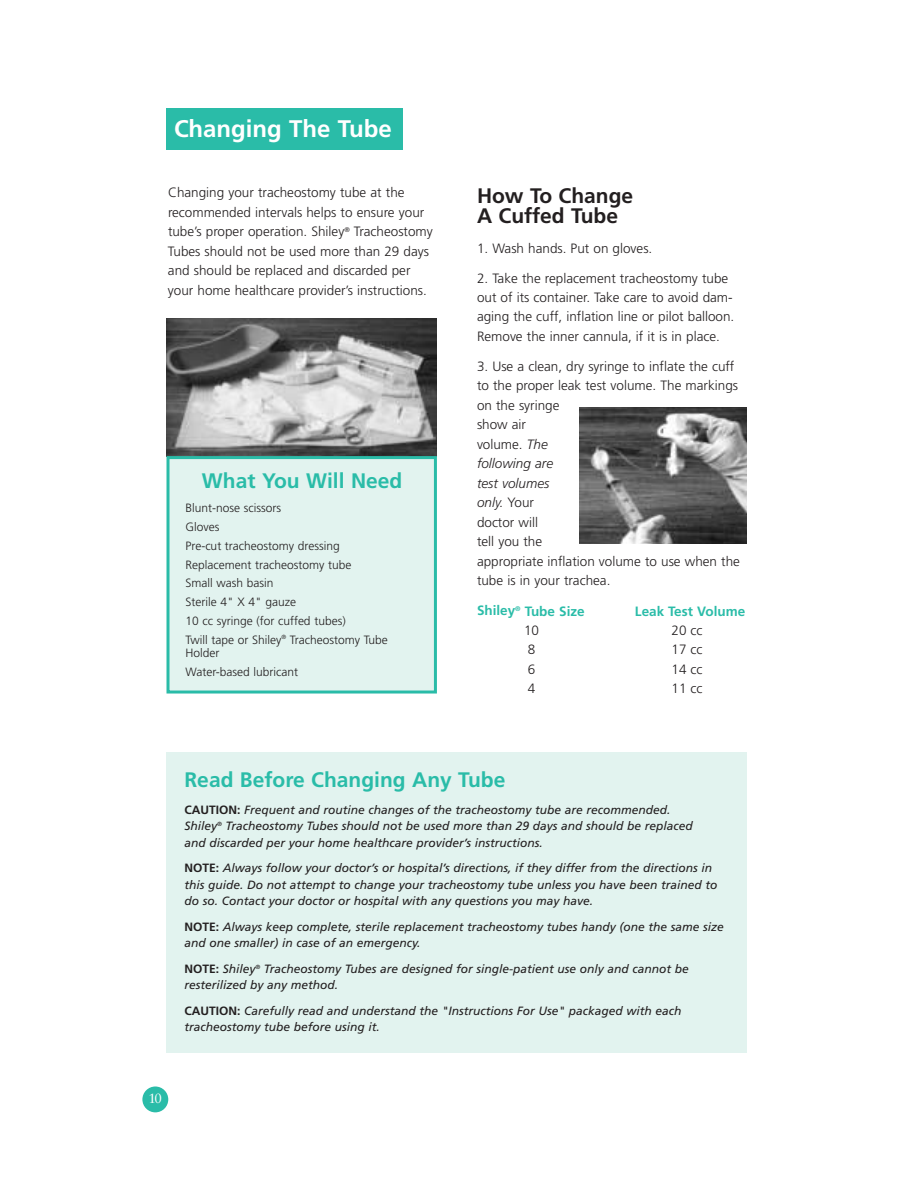
<style>
.page{position:relative;width:918px;height:1188px;background:#fff}
.page>*{position:absolute;margin:0;border:0;box-sizing:border-box;transform-origin:0 0}
.t1{font:700 24px "Frutiger";color:#fff}
.t2{font:700 21px "Frutiger";color:#2abca8}
.t3{font:700 21px/19.5px "Frutiger";color:#231f20}
.t4{font:300 13.5px/19.5px "Frutiger";color:#231f20}
.t5{font:700 13.5px "Frutiger";color:#2abca8}
.t6{font:13.5px "Sabon";color:#fff}
.t7{font:italic 12px/16.5px "Frutiger";color:#231f20}
.t8{font:300 12px/18.8px "Frutiger";color:#231f20}
.s1{font-style:italic}
.s2{font-weight:700;font-style:normal}
</style>
<div class="page">
<img style="left:166px;top:319px;width:271px;height:137px">
<div style="left:142px;top:1087px;width:26px;height:25px;background:#2abca8;border-radius:50%"></div>
<div style="left:166px;top:752px;width:581px;height:301px;background:#e2f3ef"></div>
<img style="left:580px;top:407px;width:167px;height:137px">
<div style="left:166px;top:108px;width:237px;height:42px;background:#2abca8"></div>
<div style="left:168px;top:458px;width:267px;height:234px;background:#e2f3ef"></div>
<div style="left:166px;top:456px;width:271px;height:238px;border:3px solid #2abca8"></div>
<h1 class="t1" style="left:174px;top:119px;width:219px">Changing The Tube</h1>
<p class="t4" style="left:168px;top:184px;width:266px">Changing your tracheostomy tube at the recommended intervals helps to ensure your tube’s proper operation. Shiley<sup>®</sup> Tracheostomy Tubes should not be used more than 29 days and should be replaced and discarded per your home healthcare provider’s instructions.</p>
<h2 class="t3" style="left:477px;top:188px;width:158px">How To Change<br>A Cuffed Tube</h2>
<p class="t4" style="left:477px;top:239px;width:177px">1. Wash hands. Put on gloves.</p>
<p class="t4" style="left:477px;top:269px;width:259px">2. Take the replacement tracheostomy tube out of its container. Take care to avoid dam&shy;aging the cuff, inflation line or pilot balloon.<br>Remove the inner cannula, if it is in place.</p>
<p class="t4" style="left:477px;top:358px;width:265px">3. Use a clean, dry syringe to inflate the cuff to the proper leak test volume. The markings on the syringe<br>show air<br>volume. <span class="s1">The<br>following are<br>test volumes<br>only.</span> Your<br>doctor will<br>tell you the<br>appropriate inflation volume to use when the tube is in your trachea.</p>
<p class="t5" style="left:477px;top:605px;width:109px">Shiley<sup>®</sup> Tube Size</p>
<p class="t5" style="left:635px;top:605px;width:112px">Leak Test Volume</p>
<p class="t4" style="left:524px;top:622px;width:17px">10</p>
<p class="t4" style="left:672px;top:622px;width:33px">20 cc</p>
<p class="t4" style="left:528px;top:641px;width:9px">8</p>
<p class="t4" style="left:672px;top:641px;width:33px">17 cc</p>
<p class="t4" style="left:528px;top:661px;width:9px">6</p>
<p class="t4" style="left:672px;top:661px;width:33px">14 cc</p>
<p class="t4" style="left:528px;top:680px;width:9px">4</p>
<p class="t4" style="left:672px;top:680px;width:33px">11 cc</p>
<h2 class="t2" style="left:202px;top:473px;width:202px">What You Will Need</h2>
<p class="t8" style="left:186px;top:500px;width:204px">Blunt-nose scissors<br>Gloves<br>Pre-cut tracheostomy dressing<br>Replacement tracheostomy tube<br>Small wash basin<br>Sterile 4" X 4" gauze<br>10 cc syringe (for cuffed tubes)<br>Twill tape or Shiley<sup>®</sup> Tracheostomy Tube</p>
<p class="t8" style="left:186px;top:644px;width:114px">Holder<br>Water-based lubricant</p>
<h2 class="t2" style="left:184px;top:771px;width:322px">Read Before Changing Any Tube</h2>
<p class="t7" style="left:184px;top:802px;width:510px"><span class="s2">CAUTION:</span> Frequent and routine changes of the tracheostomy tube are recommended.<br>Shiley<sup>®</sup> Tracheostomy Tubes should not be used more than 29 days and should be replaced and discarded per your home healthcare provider’s instructions.</p>
<p class="t7" style="left:184px;top:861px;width:534px"><span class="s2">NOTE:</span> Always follow your doctor’s or hospital’s directions, if they differ from the directions in this guide. Do not attempt to change your tracheostomy tube unless you have been trained to do so. Contact your doctor or hospital with any questions you may have.</p>
<p class="t7" style="left:184px;top:919px;width:541px"><span class="s2">NOTE:</span> Always keep complete, sterile replacement tracheostomy tubes handy (one the same size and one smaller) in case of an emergency.</p>
<p class="t7" style="left:184px;top:961px;width:506px"><span class="s2">NOTE:</span> Shiley<sup>®</sup> Tracheostomy Tubes are designed for single-patient use only and cannot be resterilized by any method.</p>
<p class="t7" style="left:184px;top:1003px;width:498px"><span class="s2">CAUTION:</span> Carefully read and understand the "Instructions For Use" packaged with each tracheostomy tube before using it.</p>
<p class="t6" style="left:149px;top:1092px;width:15px">10</p>
</div>
